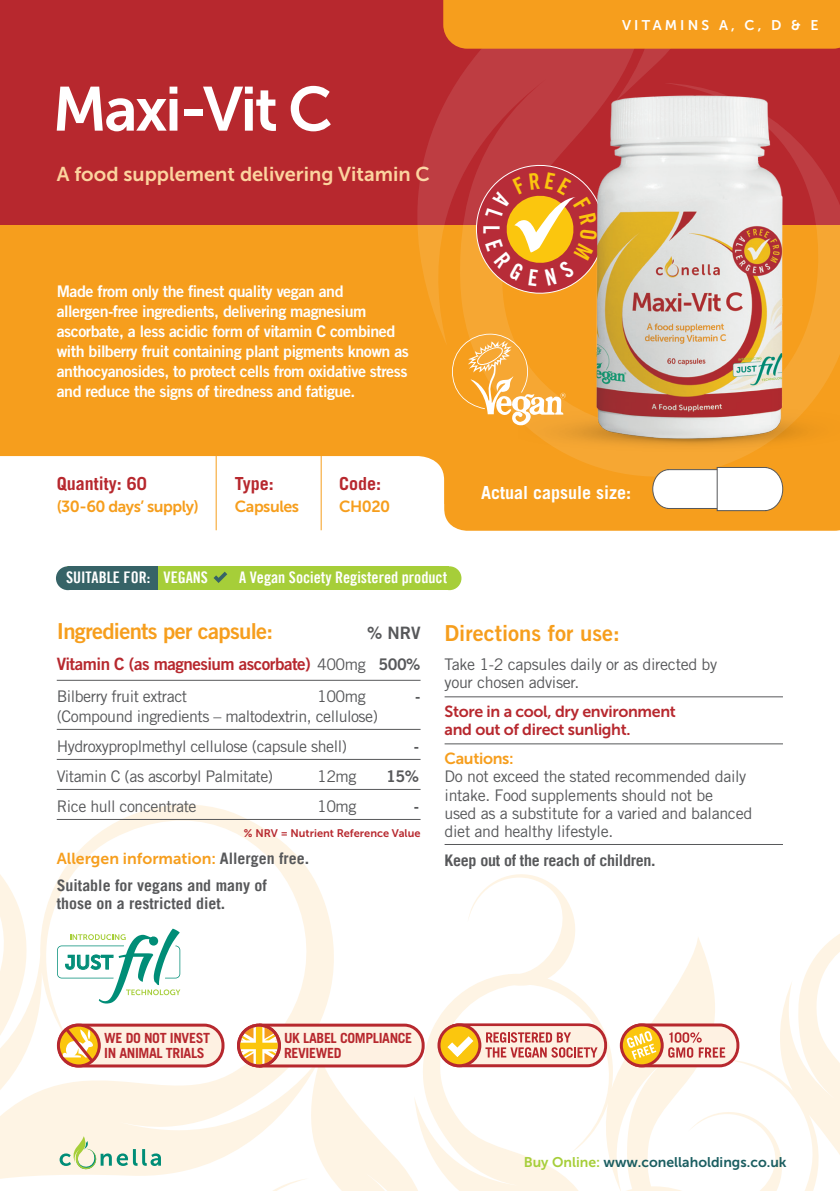
<style>
.page{position:relative;width:840px;height:1191px;background:#fff}
.page>*{position:absolute;margin:0;border:0;box-sizing:border-box;transform-origin:0 0}
.t1{font:62px "Museo Sans 700";letter-spacing:-.04em;color:#fff}
.t2{font:22.4px "Trade Gothic Bold Cond Twenty";color:#fff}
.t3{font:22px "Trade Gothic Bold Two";letter-spacing:-.03em;color:#f69e1d}
.t4{font:22px "Trade Gothic Bold Two";color:#f69e1d}
.t5{font:20px "Museo Sans 700";color:#fcd49f}
.t6{font:19.6px "Museo Sans 700";color:#008d77}
.Paragraph_Style_2{font:700 18px "Trade Gothic";color:#b7282e}
.Paragraph_Style_2-2{font:700 18px "Trade Gothic";color:#fff}
.t7{font:17px "Trade Gothic Bold Two";letter-spacing:-.03em;color:#b7282e}
.t8{font:17px "Trade Gothic Bold Two";color:#57585a}
.Paragraph_Style_5{font:16px/18.4px "Trade Gothic";letter-spacing:-.02em;color:#57585a}
.t9{font:16px/20px "Trade Gothic Bold Two";letter-spacing:-.03em;color:#fff}
.t10{font:16px/18.4px "Museo Sans 700";letter-spacing:-.02em;color:#b7282e}
.Paragraph_Style_2-3{font:16px "Trade Gothic LT Bold Cond Twenty";color:#fff}
.Paragraph_Style_2-4{font:16px "Museo Sans 700";letter-spacing:-.03em;color:#f69e1d}
.Paragraph_Style_2-5{font:700 16px "Trade Gothic LT";letter-spacing:-.02em;color:#57585a}
.t11{font:16px "Trade Gothic Bold Two";color:#57585a}
.Paragraph_Style_2-6{font:700 15.8px/18.4px "Trade Gothic LT";color:#57585a}
.Paragraph_Style_2-7{font:15.8px "Museo Sans 700";color:#f69e1d}
.t12{font:700 14px/15px "Trade Gothic";letter-spacing:-.025em;color:#b7282e}
.t13{font:14px "Museo Sans 700";color:#1b5e61}
.t14{font:14px "Museo Sans 700";letter-spacing:.225em;color:#fff}
.Paragraph_Style_2-8{font:11px "Museo Sans 700";color:#b7282e}
.s1{font-family:"Trade Gothic";font-size:16px;color:#57585a}
.s2{font-size:16px;color:#57585a}
.s3{font-family:"Trade Gothic LT";font-weight:700;color:#57585a}
.s4{font-family:"Museo Sans 700";color:#f69e1d}
.s5{color:#a6ce39}
</style>
<div class="page">
<div style="left:0;top:0;width:839px;height:244px;background:#b7282e"></div>
<div style="left:0;top:225px;width:839px;height:278px;background:#f69e1d"></div>
<svg style="left:0;top:788px;width:421px;height:403px"></svg>
<svg style="left:411px;top:840px;width:428px;height:351px"></svg>
<hr style="left:57px;top:680px;width:363px;height:1px;background:#57585a">
<hr style="left:57px;top:729px;width:363px;height:1px;background:#57585a">
<hr style="left:57px;top:759px;width:363px;height:1px;background:#57585a">
<hr style="left:57px;top:789px;width:363px;height:1px;background:#57585a">
<hr style="left:57px;top:819px;width:363px;height:1px;background:#57585a">
<hr style="left:444px;top:696px;width:338px;height:1px;background:#57585a">
<hr style="left:444px;top:743px;width:338px;height:1px;background:#57585a">
<hr style="left:444px;top:844px;width:338px;height:1px;background:#57585a">
<svg style="left:60px;top:1136px;width:101px;height:35px;background:#d8e4cd"></svg>
<svg style="left:417px;top:102px;width:101px;height:240px"></svg>
<svg style="left:443px;top:0;width:396px;height:102px;background:#e37d25"></svg>
<img style="left:518px;top:62px;width:321px;height:384px">
<svg style="left:0;top:446px;width:839px;height:85px"></svg>
<svg style="left:237px;top:1023px;width:187px;height:44px;background:#f1ccb4"></svg>
<svg style="left:57px;top:1023px;width:167px;height:44px;background:#f0c9b0"></svg>
<svg style="left:437px;top:1023px;width:169px;height:44px;background:#e8b194"></svg>
<svg style="left:619px;top:1023px;width:120px;height:44px;background:#eab692"></svg>
<svg style="left:57px;top:928px;width:123px;height:75px"></svg>
<div style="left:149px;top:936px;width:9px;height:9px;background:#008d77;border-radius:50%"></div>
<svg style="left:452px;top:334px;width:113px;height:91px"></svg>
<div style="left:67px;top:566px;width:381px;height:24px;background:#a6ce39"></div>
<div style="left:68px;top:566px;width:89px;height:24px;background:#366367"></div>
<div style="left:56px;top:566px;width:24px;height:24px;background:#366367;border-radius:50%"></div>
<svg style="left:213px;top:571px;width:14px;height:12px"></svg>
<div style="left:437px;top:566px;width:24px;height:24px;background:#a6ce39;border-radius:50%"></div>
<svg style="left:471px;top:160px;width:137px;height:139px"></svg>
<p class="t1" style="left:52px;top:75px;width:281px">Maxi-Vit C</p>
<p class="t5" style="left:57px;top:163px;width:374px">A food supplement delivering Vitamin C</p>
<p class="t9" style="left:57px;top:280px;width:353px">Made from only the finest quality vegan and allergen-free ingredients, delivering magnesium ascorbate, a less acidic form of vitamin C combined with bilberry fruit containing plant pigments known as anthocyanosides, to protect cells from oxidative stress and reduce the signs of tiredness and fatigue.</p>
<p class="Paragraph_Style_2" style="left:57px;top:472px;width:92px">Quantity: 60</p>
<p class="Paragraph_Style_2" style="left:235px;top:472px;width:41px">Type:</p>
<p class="Paragraph_Style_2" style="left:339px;top:472px;width:44px">Code:</p>
<p class="Paragraph_Style_2-4" style="left:57px;top:497px;width:143px">(30-60 days’ supply)</p>
<p class="Paragraph_Style_2-4" style="left:235px;top:497px;width:66px">Capsules</p>
<p class="Paragraph_Style_2-4" style="left:339px;top:497px;width:53px">CH020</p>
<p class="Paragraph_Style_2-3" style="left:66px;top:568px;width:143px">SUITABLE FOR: VEGANS</p>
<p class="Paragraph_Style_2-3" style="left:239px;top:567px;width:209px">A Vegan Society Registered product</p>
<p class="t2" style="left:505px;top:225px;width:10px;rotate:90deg">L</p>
<p class="t14" style="left:621px;top:17px;width:198px">VITAMINS A, C, D &amp; E</p>
<p class="Paragraph_Style_2-2" style="left:481px;top:481px;width:152px">Actual capsule size:</p>
<p class="t3" style="left:57px;top:617px;width:218px">Ingredients per capsule:</p>
<p class="t8" style="left:367px;top:622px;width:55px">% NRV</p>
<p class="t7" style="left:57px;top:653px;width:365px">Vitamin C (as magnesium ascorbate) <span class="s1">400mg</span> <span class="s2">500%</span></p>
<p class="Paragraph_Style_5" style="left:57px;top:686px;width:132px">Bilberry fruit extract</p>
<p class="Paragraph_Style_5" style="left:317px;top:686px;width:50px">100mg</p>
<p class="t11" style="left:415px;top:686px;width:7px">-</p>
<p class="Paragraph_Style_5" style="left:57px;top:706px;width:322px">(Compound ingredients – maltodextrin, cellulose)</p>
<p class="Paragraph_Style_5" style="left:57px;top:736px;width:292px">Hydroxyproplmethyl cellulose (capsule shell)</p>
<p class="t11" style="left:413px;top:736px;width:7px">-</p>
<p class="Paragraph_Style_5" style="left:57px;top:766px;width:218px">Vitamin C (as ascorbyl Palmitate)</p>
<p class="Paragraph_Style_5" style="left:317px;top:766px;width:41px">12mg</p>
<p class="t11" style="left:386px;top:766px;width:34px">15%</p>
<p class="Paragraph_Style_5" style="left:57px;top:796px;width:141px">Rice hull concentrate</p>
<p class="Paragraph_Style_5" style="left:317px;top:796px;width:41px">10mg</p>
<p class="t11" style="left:413px;top:796px;width:7px">-</p>
<p class="Paragraph_Style_2-8" style="left:244px;top:826px;width:178px">% NRV = Nutrient Reference Value</p>
<p class="Paragraph_Style_2-7" style="left:57px;top:849px;width:254px">Allergen information: <span class="s3">Allergen free.</span></p>
<p class="Paragraph_Style_2-6" style="left:57px;top:875px;width:211px">Suitable for vegans and many of those on a restricted diet.</p>
<p class="t6" style="left:65px;top:951px;width:49px">JUST</p>
<p class="t4" style="left:444px;top:620px;width:177px">Directions for use:</p>
<p class="Paragraph_Style_5" style="left:444px;top:655px;width:274px">Take 1-2 capsules daily or as directed by your chosen adviser.</p>
<p class="t10" style="left:444px;top:702px;width:233px">Store in a cool, dry environment and out of direct sunlight.</p>
<p class="Paragraph_Style_5" style="left:444px;top:749px;width:309px"><span class="s4">Cautions:<br></span>Do not exceed the stated recommended daily intake. Food supplements should not be<br>used as a substitute for a varied and balanced diet and healthy lifestyle.</p>
<p class="Paragraph_Style_2-5" style="left:444px;top:850px;width:212px">Keep out of the reach of children.</p>
<p class="t12" style="left:104px;top:1030px;width:107px">WE DO NOT INVEST<br>IN ANIMAL TRIALS</p>
<p class="t12" style="left:284px;top:1030px;width:130px">UK LABEL COMPLIANCE<br>REVIEWED</p>
<p class="t13" style="left:523px;top:1154px;width:264px"><span class="s5">Buy Online:</span> www.conellaholdings.co.uk</p>
</div>
